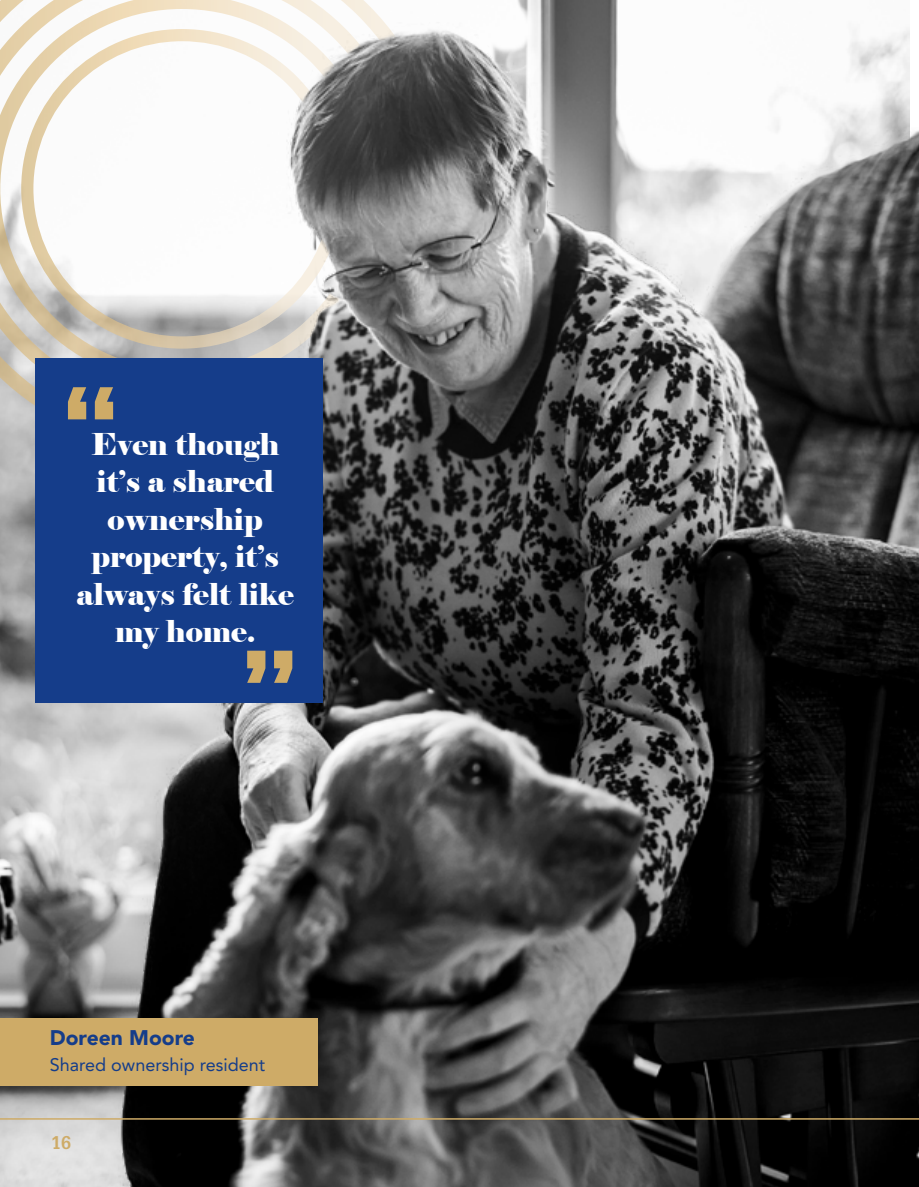
<style>
.page{position:relative;width:919px;height:1187px;background:#fff}
.page>*{position:absolute;margin:0;border:0;box-sizing:border-box;transform-origin:0 0}
.t1{font:900 105px "Glypha LT Std";color:#ceab67}
.Pull_quote_-_glytha{font:30px/37.5px "Elephant";color:#fff;text-align:center}
.Name_Caption{font:900 21px "Avenir LT Std";color:#153d8a}
.Job_Title_Caption{font:18px "Avenir LT Std";color:#153d8a}
.t2{font:700 18px "Glypha LT Std";color:#ceab67}
</style>
<div class="page">
<img style="left:0;top:0;width:918px;height:1186px">
<div style="left:35px;top:358px;width:287px;height:344px;background:#153d8a"></div>
<div style="left:0;top:1018px;width:317px;height:67px;background:#ceab67"></div>
<hr style="left:0;top:1118px;width:918px;height:1px;background:#ceab67">
<p class="t1" style="left:61px;top:361px;width:60px">“</p>
<p class="Pull_quote_-_glytha" style="left:77px;top:425px;width:219px">Even though it’s a shared ownership property, it’s always felt like my home.</p>
<p class="t1" style="left:299px;top:708px;width:60px;rotate:-180deg">“</p>
<p class="Name_Caption" style="left:50px;top:1025px;width:146px">Doreen Moore</p>
<p class="Job_Title_Caption" style="left:50px;top:1054px;width:217px">Shared ownership resident</p>
<p class="t2" style="left:51px;top:1131px;width:22px">16</p>
</div>
